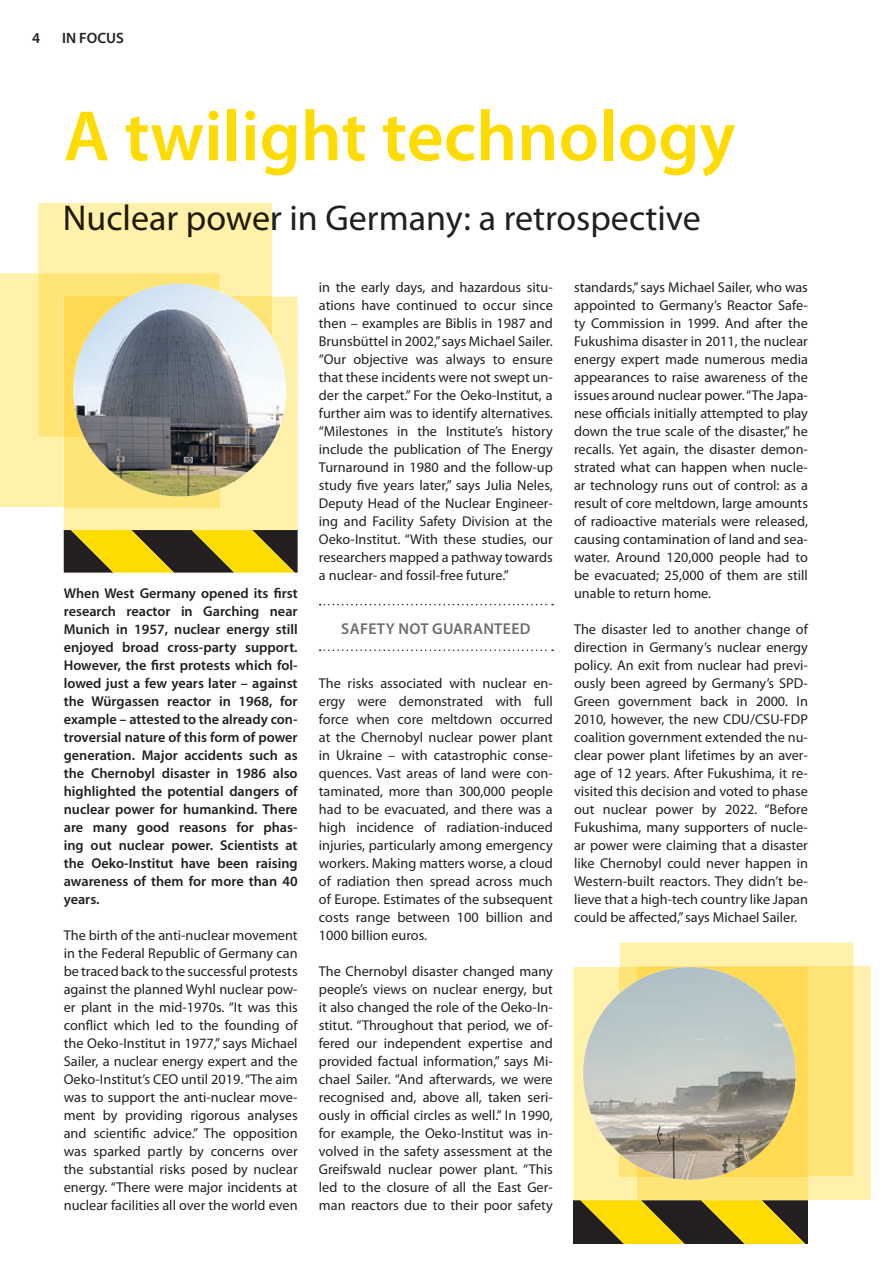
<style>
.page{position:relative;width:893px;height:1263px;background:#fff}
.page>*{position:absolute;margin:0;border:0;box-sizing:border-box;transform-origin:0 0}
.t1{font:600 72px "Myriad Pro";color:#ffdc01}
.t2{font:36px "Myriad Pro";color:#1f1a04}
.t3{font:600 15.75px "Myriad Pro";letter-spacing:.02em;color:#6c6d70}
.t4{font:600 15px "Myriad Pro";color:#231f20}
.t5{font:14.25px/18px "Myriad Pro";color:#231f20;text-align:justify}
.t6{font:600 14.25px/18px "Myriad Pro";color:#231f20;text-align:justify}
</style>
<div class="page">
<svg style="left:320px;top:604px;width:233px;height:1px"></svg>
<svg style="left:320px;top:649px;width:233px;height:2px"></svg>
<svg style="left:0;top:203px;width:272px;height:304px;background:#feefa7"></svg>
<div style="left:64px;top:297px;width:234px;height:233px;background:#fff0aa"></div>
<svg style="left:64px;top:530px;width:234px;height:43px;background:#978314"></svg>
<hr style="left:131px;top:530px;width:61px;height:1px;background:#1f1a04">
<hr style="left:252px;top:530px;width:46px;height:1px;background:#1f1a04">
<hr style="left:71px;top:530px;width:61px;height:1px;background:#fed503">
<hr style="left:192px;top:530px;width:60px;height:1px;background:#fed503">
<div style="left:220px;top:297px;width:52px;height:140px;background:#ffe578"></div>
<div style="left:64px;top:437px;width:156px;height:70px;background:#ffe578"></div>
<div style="left:64px;top:297px;width:156px;height:140px;background:#ffda52"></div>
<img style="left:73px;top:284px;width:213px;height:212px;border-radius:106px">
<svg style="left:573px;top:942px;width:298px;height:301px;background:#e5d483"></svg>
<hr style="left:641px;top:1200px;width:61px;height:1px;background:#1f1a04">
<hr style="left:762px;top:1200px;width:45px;height:1px;background:#1f1a04">
<hr style="left:581px;top:1200px;width:60px;height:1px;background:#fed503">
<hr style="left:702px;top:1200px;width:60px;height:1px;background:#fed503">
<div style="left:620px;top:967px;width:17px;height:209px;background:#ffe578"></div>
<div style="left:637px;top:1176px;width:170px;height:24px;background:#ffe578"></div>
<div style="left:637px;top:967px;width:170px;height:209px;background:#ffda52"></div>
<img style="left:583px;top:967px;width:213px;height:213px;border-radius:106px">
<p class="t4" style="left:32px;top:29px;width:10px">4</p>
<p class="t4" style="left:62px;top:29px;width:63px">IN FOCUS</p>
<h1 class="t1" style="left:64px;top:90px;width:673px">A twilight technology</h1>
<h2 class="t2" style="left:63px;top:196px;width:639px">Nuclear power in Germany: a retrospective</h2>
<p class="t6" style="left:64px;top:584px;width:235px">When West Germany opened its first research reactor in Garching near Munich in 1957, nuclear energy still enjoyed broad cross-party support.<br>However, the first protests which fol&shy;lowed just a few years later – against the Würgassen reactor in 1968, for example – attested to the already con&shy;troversial nature of this form of power generation. Major accidents such as the Chernobyl disaster in 1986 also highlighted the potential dangers of nuclear power for humankind. There are many good reasons for phas&shy;ing out nuclear power. Scientists at the Oeko-Institut have been raising awareness of them for more than 40 years.</p>
<p class="t5" style="left:64px;top:926px;width:235px">The birth of the anti-nuclear movement in the Federal Republic of Germany can be traced back to the successful protests against the planned Wyhl nuclear pow&shy;er plant in the mid-1970s. “It was this conflict which led to the founding of the Oeko-Institut in 1977,” says Michael Sailer, a nuclear energy expert and the Oeko-Institut’s CEO until 2019. “The aim was to support the anti-nuclear move&shy;ment by providing rigorous analyses and scientific advice.” The opposition was sparked partly by concerns over the substantial risks posed by nuclear energy. “There were major incidents at nuclear facilities all over the world even</p>
<p class="t5" style="left:319px;top:278px;width:235px">in the early days, and hazardous situ&shy;ations have continued to occur since then – examples are Biblis in 1987 and Brunsbüttel in 2002,” says Michael Sailer. “Our objective was always to ensure that these incidents were not swept un&shy;der the carpet.” For the Oeko-Institut, a further aim was to identify alternatives. “Milestones in the Institute’s history include the publication of The Energy Turnaround in 1980 and the follow-up study five years later,” says Julia Neles, Deputy Head of the Nuclear Engineer&shy;ing and Facility Safety Division at the Oeko-Institut. “With these studies, our researchers mapped a pathway towards a nuclear- and fossil-free future.”</p>
<p class="t3" style="left:341px;top:619px;width:191px">SAFETY NOT GUARANTEED</p>
<p class="t5" style="left:319px;top:674px;width:235px">The risks associated with nuclear en&shy;ergy were demonstrated with full force when core meltdown occurred at the Chernobyl nuclear power plant in Ukraine – with catastrophic conse&shy;quences. Vast areas of land were con&shy;taminated, more than 300,000 people had to be evacuated, and there was a high incidence of radiation-induced injuries, particularly among emergency workers. Making matters worse, a cloud of radiation then spread across much of Europe. Estimates of the subsequent costs range between 100 billion and 1000 billion euros.</p>
<p class="t5" style="left:319px;top:962px;width:235px">The Chernobyl disaster changed many people’s views on nuclear energy, but it also changed the role of the Oeko-In&shy;stitut. “Throughout that period, we of&shy;fered our independent expertise and provided factual information,” says Mi&shy;chael Sailer. “And afterwards, we were recognised and, above all, taken seri&shy;ously in official circles as well.” In 1990, for example, the Oeko-Institut was in&shy;volved in the safety assessment at the Greifswald nuclear power plant. “This led to the closure of all the East Ger&shy;man reactors due to their poor safety</p>
<p class="t5" style="left:574px;top:278px;width:235px">standards,” says Michael Sailer, who was appointed to Germany’s Reactor Safe&shy;ty Commission in 1999. And after the Fukushima disaster in 2011, the nuclear energy expert made numerous media appearances to raise awareness of the issues around nuclear power. “The Japa&shy;nese officials initially attempted to play down the true scale of the disaster,” he recalls. Yet again, the disaster demon&shy;strated what can happen when nucle&shy;ar technology runs out of control: as a result of core meltdown, large amounts of radioactive materials were released, causing contamination of land and sea&shy;water. Around 120,000 people had to be evacuated; 25,000 of them are still unable to return home.</p>
<p class="t5" style="left:574px;top:620px;width:235px">The disaster led to another change of direction in Germany’s nuclear energy policy. An exit from nuclear had previ&shy;ously been agreed by Germany’s SPD-Green government back in 2000. In 2010, however, the new CDU/CSU-FDP coalition government extended the nu&shy;clear power plant lifetimes by an aver&shy;age of 12 years. After Fukushima, it re&shy;visited this decision and voted to phase out nuclear power by 2022. “Before Fukushima, many supporters of nucle&shy;ar power were claiming that a disaster like Chernobyl could never happen in Western-built reactors. They didn’t be&shy;lieve that a high-tech country like Japan could be affected,” says Michael Sailer.</p>
</div>
